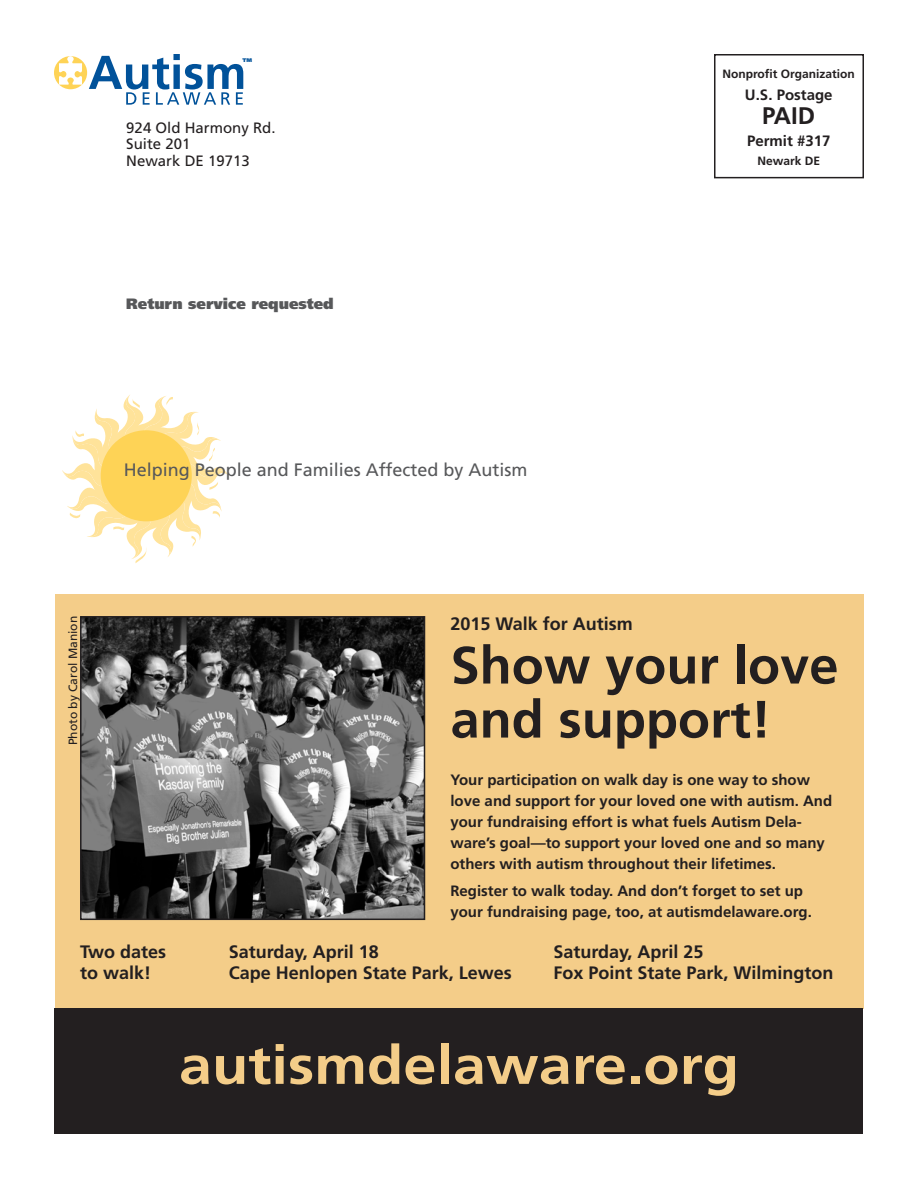
<style>
.page{position:relative;width:918px;height:1188px;background:#fff}
.page>*{position:absolute;margin:0;border:0;box-sizing:border-box;transform-origin:0 0}
.t1{font:700 54px "Frutiger";color:#f4cd89;scale:1.1 1}
.t2{font:700 52.5px/54px "Frutiger";color:#231f20}
.Directory_Bold_names{font:700 24px "Frutiger";color:#231f20}
.t3{font:700 18px/21px "Frutiger";color:#231f20}
.Directory_Bold_names-2{font:18px "Frutiger";color:#57585a}
.Directory_Bold_names-3{font:700 15px/21px "Frutiger";color:#231f20}
.t4{font:15px "Frutiger";color:#231f20}
.Directory{font:900 15px "Frutiger";color:#57585a}
.Directory_Bold_names-4{font:700 12px "Frutiger";color:#231f20}
.t5{font:12px "Frutiger";color:#231f20}
.t6{font:900 5.25px "Frutiger";color:#01529a}
</style>
<div class="page">
<div style="left:56px;top:594px;width:808px;height:414px;background:#f4cd89"></div>
<div style="left:55px;top:1008px;width:808px;height:126px;background:#231f20"></div>
<svg style="left:62px;top:395px;width:167px;height:168px"></svg>
<div style="left:714px;top:54px;width:150px;height:124px;border:2px solid #231f20"></div>
<div style="left:54px;top:56px;width:33px;height:33px;background:#fed356;border-radius:50%"></div>
<svg style="left:59px;top:56px;width:23px;height:29px"></svg>
<svg style="left:89px;top:54px;width:154px;height:51px"></svg>
<img style="left:83px;top:619px;width:339px;height:298px">
<div style="left:80px;top:616px;width:345px;height:304px;border:2px solid #231f20"></div>
<p class="t6" style="left:243px;top:57px;width:11px">TM</p>
<p class="t4" style="left:126px;top:119px;width:151px">924 Old Harmony Rd.</p>
<p class="t4" style="left:126px;top:135px;width:66px">Suite 201</p>
<p class="t4" style="left:126px;top:152px;width:125px">Newark DE 19713</p>
<p class="Directory" style="left:126px;top:294px;width:209px">Return service requested</p>
<p class="Directory_Bold_names-4" style="left:723px;top:67px;width:134px">Nonprofit Organization</p>
<p class="Directory_Bold_names-3" style="left:745px;top:85px;width:89px">U.S. Postage</p>
<p class="Directory_Bold_names" style="left:762px;top:102px;width:54px">PAID</p>
<p class="Directory_Bold_names-3" style="left:747px;top:130px;width:85px">Permit #317</p>
<p class="Directory_Bold_names-4" style="left:757px;top:153px;width:64px">Newark DE</p>
<p class="Directory_Bold_names-2" style="left:124px;top:459px;width:405px">Helping People and Families Affected by Autism</p>
<p class="t5" style="left:66px;top:745px;width:131px;rotate:-90deg">Photo by Carol Manion</p>
<p class="t3" style="left:450px;top:613px;width:184px">2015 Walk for Autism</p>
<p class="t2" style="left:450px;top:639px;width:390px">Show your love and support!</p>
<p class="Directory_Bold_names-3" style="left:450px;top:769px;width:383px">Your participation on walk day is one way to show love and support for your loved one with autism. And your fundraising effort is what fuels Autism Dela&shy;ware’s goal—to support your loved one and so many others with autism throughout their lifetimes.</p>
<p class="Directory_Bold_names-3" style="left:450px;top:881px;width:361px">Register to walk today. And don’t forget to set up your fundraising page, too, at autismdelaware.org.</p>
<p class="t3" style="left:80px;top:941px;width:88px">Two dates to walk!</p>
<p class="t3" style="left:553px;top:941px;width:282px">Saturday, April 25<br>Fox Point State Park, Wilmington</p>
<p class="t3" style="left:229px;top:941px;width:285px">Saturday, April 18<br>Cape Henlopen State Park, Lewes</p>
<p class="t1" style="left:179px;top:1033px;width:511px">autismdelaware.org</p>
</div>
